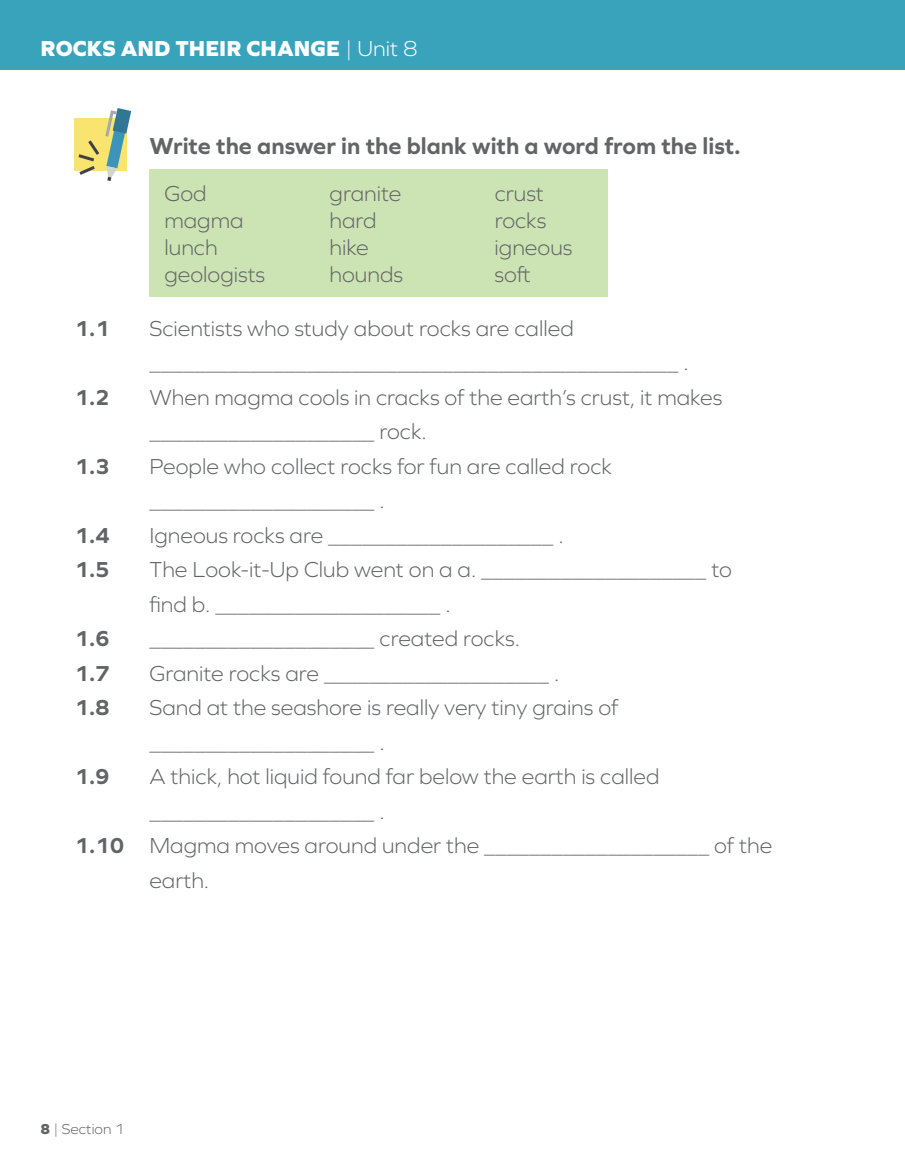
<style>
.page{position:relative;width:905px;height:1175px;background:#fff}
.page>*{position:absolute;margin:0;border:0;box-sizing:border-box;transform-origin:0 0}
.t1{font:700 24px "Graphie";color:#636466}
.t2{font:300 22.5px/34.5px "Graphie";color:#636466}
.t3{font:700 22.5px "Graphie";color:#636466}
.t4{font:800 22.5px "Graphie";color:#fff}
.t5{font:300 15px "Graphie";color:#636466}
.s1{font-weight:300}
.s2{font-weight:700}
.s3{font-weight:800}
</style>
<div class="page">
<div style="left:74px;top:118px;width:53px;height:53px;background:#f9e470"></div>
<svg style="left:105px;top:108px;width:26px;height:73px"></svg>
<svg style="left:78px;top:140px;width:21px;height:35px"></svg>
<div style="left:149px;top:169px;width:459px;height:127px;background:#cce4b4"></div>
<div style="left:0;top:0;width:904px;height:69px;background:#3aa3bc"></div>
<p class="t4" style="left:40px;top:35px;width:378px">ROCKS AND THEIR CHANGE <span class="s1">| Unit 8</span></p>
<p class="t1" style="left:149px;top:132px;width:592px">Write the answer in the blank with a word from the list.</p>
<p class="t2" style="left:164px;top:175px;width:44px">God</p>
<p class="t2" style="left:329px;top:175px;width:73px">granite</p>
<p class="t2" style="left:494px;top:175px;width:51px">crust</p>
<p class="t2" style="left:164px;top:202px;width:81px">magma</p>
<p class="t2" style="left:329px;top:202px;width:49px">hard</p>
<p class="t2" style="left:494px;top:202px;width:53px">rocks</p>
<p class="t2" style="left:164px;top:229px;width:55px">lunch</p>
<p class="t2" style="left:329px;top:229px;width:41px">hike</p>
<p class="t2" style="left:494px;top:229px;width:79px">igneous</p>
<p class="t2" style="left:164px;top:256px;width:102px">geologists</p>
<p class="t2" style="left:329px;top:256px;width:75px">hounds</p>
<p class="t2" style="left:494px;top:256px;width:38px">soft</p>
<p class="t3" style="left:74px;top:315px;width:37px">1.1</p>
<p class="t2" style="left:149px;top:310px;width:540px">Scientists who study about rocks are called _______________________________________________ .</p>
<p class="t3" style="left:74px;top:384px;width:37px">1.2</p>
<p class="t2" style="left:149px;top:379px;width:574px">When magma cools in cracks of the earth’s crust, it makes ____________________ rock.</p>
<p class="t3" style="left:74px;top:453px;width:37px">1.3</p>
<p class="t2" style="left:149px;top:448px;width:464px">People who collect rocks for fun are called rock ____________________ .</p>
<p class="t3" style="left:74px;top:522px;width:37px">1.4</p>
<p class="t2" style="left:149px;top:517px;width:415px">Igneous rocks are ____________________ .</p>
<p class="t3" style="left:74px;top:556px;width:37px">1.5</p>
<p class="t2" style="left:149px;top:552px;width:584px">The Look-it-Up Club went on a a. ____________________ to find b. ____________________ .</p>
<p class="t3" style="left:74px;top:625px;width:37px">1.6</p>
<p class="t2" style="left:149px;top:621px;width:372px">____________________ created rocks.</p>
<p class="t3" style="left:74px;top:660px;width:37px">1.7</p>
<p class="t2" style="left:149px;top:655px;width:411px">Granite rocks are ____________________ .</p>
<p class="t3" style="left:74px;top:694px;width:37px">1.8</p>
<p class="t2" style="left:149px;top:690px;width:470px">Sand at the seashore is really very tiny grains of ____________________ .</p>
<p class="t3" style="left:74px;top:763px;width:37px">1.9</p>
<p class="t2" style="left:149px;top:759px;width:511px">A thick, hot liquid found far below the earth is called</p>
<p class="t2" style="left:149px;top:793px;width:237px">____________________ .</p>
<p class="t2" style="left:74px;top:828px;width:699px"><span class="s2">1.10</span> Magma moves around under the ____________________ of the</p>
<p class="t2" style="left:149px;top:862px;width:61px">earth.</p>
<p class="t5" style="left:40px;top:1120px;width:85px"><span class="s3">8</span> | Section 1</p>
</div>
